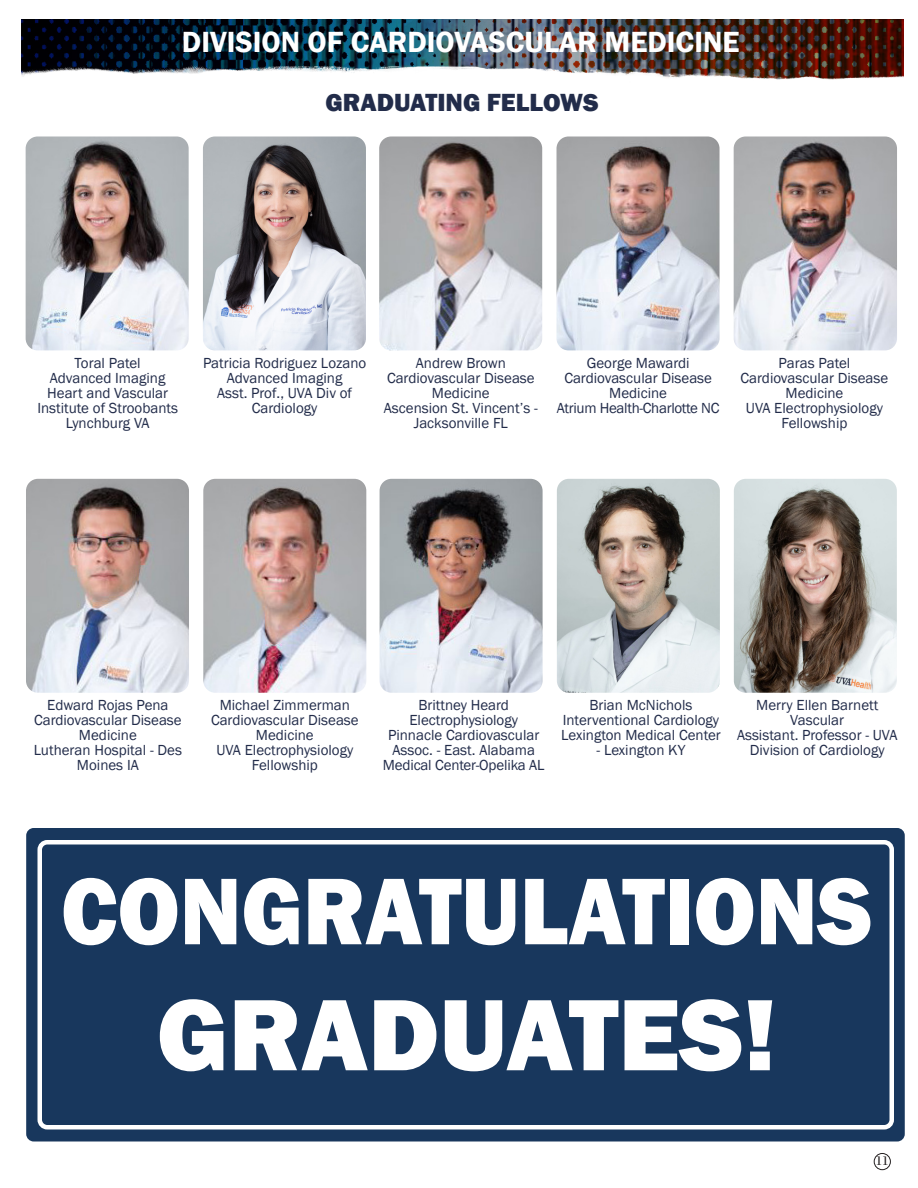
<style>
.page{position:relative;width:918px;height:1188px;background:#fff}
.page>*{position:absolute;margin:0;border:0;box-sizing:border-box;transform-origin:0 0}
.t1{font:800 105px "Franklin Gothic";color:#fff}
.t2{font:800 98.1px "Franklin Gothic";color:#fff;scale:.92 1}
.t3{font:600 30px "Franklin Gothic";color:#fff}
.t4{font:800 25.5px "Franklin Gothic";color:#222c4a}
.t5{font:15px/15px "Franklin Gothic";color:#222c4a;text-align:center}
.t6{font:15px "Franklin Gothic";letter-spacing:-.02em;color:#222c4a}
.t7{font:13.5px "Bodoni";color:#231f20}
</style>
<div class="page">
<img style="left:22px;top:20px;width:882px;height:60px">
<img style="left:26px;top:136px;width:163px;height:214px">
<img style="left:203px;top:136px;width:163px;height:214px">
<img style="left:379px;top:136px;width:163px;height:214px">
<img style="left:557px;top:136px;width:163px;height:214px">
<img style="left:26px;top:479px;width:163px;height:214px">
<img style="left:203px;top:479px;width:163px;height:214px">
<img style="left:380px;top:479px;width:163px;height:214px">
<img style="left:557px;top:479px;width:163px;height:214px">
<img style="left:734px;top:479px;width:163px;height:214px">
<div style="left:26px;top:828px;width:879px;height:314px;background:#18375d;border-radius:8px"></div>
<div style="left:38px;top:840px;width:856px;height:290px;border:4px solid #fff;border-radius:8px"></div>
<img style="left:734px;top:136px;width:163px;height:214px">
<div style="left:874px;top:1153px;width:17px;height:17px;border:1px solid #231f20;border-radius:50%"></div>
<p class="t3" style="left:182px;top:24px;width:559px">DIVISION OF CARDIOVASCULAR MEDICINE</p>
<p class="t4" style="left:325px;top:86px;width:275px">GRADUATING FELLOWS</p>
<p class="t5" style="left:75px;top:356px;width:68px">Toral Patel</p>
<p class="t5" style="left:50px;top:371px;width:117px">Advanced Imaging</p>
<p class="t5" style="left:37px;top:386px;width:142px">Heart and Vascular<br>Institute of Stroobants<br>Lynchburg VA</p>
<p class="t5" style="left:203px;top:356px;width:165px">Patricia Rodriguez Lozano</p>
<p class="t5" style="left:227px;top:371px;width:117px">Advanced Imaging</p>
<p class="t5" style="left:217px;top:386px;width:136px">Asst. Prof., UVA Div of<br>Cardiology</p>
<p class="t5" style="left:416px;top:356px;width:91px">Andrew Brown</p>
<p class="t5" style="left:387px;top:371px;width:149px">Cardiovascular Disease<br>Medicine</p>
<p class="t5" style="left:384px;top:401px;width:156px">Ascension St. Vincent’s -<br>Jacksonville FL</p>
<p class="t5" style="left:587px;top:356px;width:104px">George Mawardi</p>
<p class="t5" style="left:564px;top:371px;width:149px">Cardiovascular Disease<br>Medicine</p>
<p class="t6" style="left:557px;top:399px;width:164px">Atrium Health-Charlotte NC</p>
<p class="t5" style="left:779px;top:356px;width:73px">Paras Patel</p>
<p class="t5" style="left:741px;top:371px;width:149px">Cardiovascular Disease<br>Medicine</p>
<p class="t5" style="left:746px;top:401px;width:139px">UVA Electrophysiology<br>Fellowship</p>
<p class="t5" style="left:47px;top:698px;width:123px">Edward Rojas Pena</p>
<p class="t5" style="left:34px;top:713px;width:149px">Cardiovascular Disease<br>Medicine</p>
<p class="t5" style="left:34px;top:743px;width:150px">Lutheran Hospital - Des<br>Moines IA</p>
<p class="t5" style="left:220px;top:698px;width:132px">Michael Zimmerman</p>
<p class="t5" style="left:211px;top:713px;width:149px">Cardiovascular Disease<br>Medicine</p>
<p class="t5" style="left:216px;top:743px;width:139px">UVA Electrophysiology<br>Fellowship</p>
<p class="t5" style="left:418px;top:698px;width:92px">Brittney Heard</p>
<p class="t5" style="left:409px;top:713px;width:110px">Electrophysiology</p>
<p class="t5" style="left:383px;top:728px;width:163px">Pinnacle Cardiovascular<br>Assoc. - East. Alabama<br>Medical Center-Opelika AL</p>
<p class="t5" style="left:589px;top:698px;width:104px">Brian McNichols</p>
<p class="t5" style="left:563px;top:713px;width:158px">Interventional Cardiology</p>
<p class="t5" style="left:561px;top:728px;width:161px">Lexington Medical Center</p>
<p class="t5" style="left:597px;top:743px;width:90px">- Lexington KY</p>
<p class="t5" style="left:756px;top:698px;width:124px">Merry Ellen Barnett</p>
<p class="t5" style="left:790px;top:713px;width:55px">Vascular</p>
<p class="t5" style="left:737px;top:728px;width:162px">Assistant. Professor - UVA<br>Division of Cardiology</p>
<p class="t2" style="left:61px;top:848px;width:883px">CONGRATULATIONS</p>
<p class="t1" style="left:157px;top:967px;width:621px">GRADUATES!</p>
<p class="t7" style="left:876px;top:1153px;width:15px">11</p>
</div>
